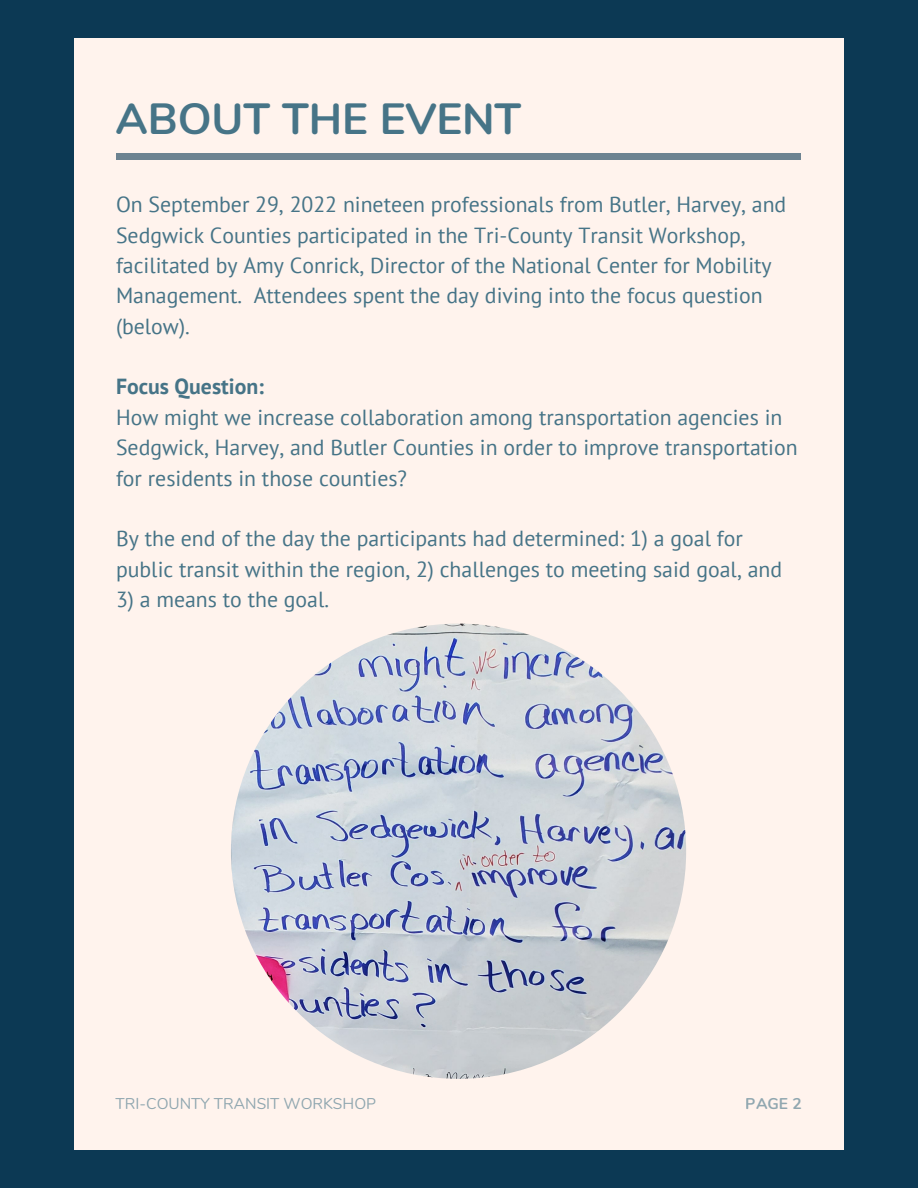
<style>
.page{position:relative;width:918px;height:1188px;background:#0c3954}
.page>*{position:absolute;margin:0;border:0;box-sizing:border-box;transform-origin:0 0}
.t1{font:700 43.65px "Nunito";color:#467487}
.t2{font:21.75px/30.3px "PT Sans";color:#467487}
.t3{font:700 21.75px "PT Sans";color:#467487}
.t4{font:15.6px "Nunito";color:#467487}
.t5{font:700 15.6px "Nunito";color:#467487}
</style>
<div class="page">
<div style="left:75px;top:39px;width:768px;height:1111px;background:#fff3ed"></div>
<div style="left:116px;top:153px;width:685px;height:6px;background:#6d8391"></div>
<img style="left:231px;top:624px;width:455px;height:455px;border-radius:50%">
<h1 class="t1" style="left:116px;top:90px;width:407px">ABOUT THE EVENT</h1>
<p class="t2" style="left:116px;top:189px;width:672px">On September 29, 2022 nineteen professionals from Butler, Harvey, and Sedgwick Counties participated in the Tri-County Transit Workshop, facilitated by Amy Conrick, Director of the National Center for Mobility Management. Attendees spent the day diving into the focus question (below).</p>
<p class="t3" style="left:116px;top:372px;width:150px">Focus Question:</p>
<p class="t2" style="left:116px;top:402px;width:683px">How might we increase collaboration among transportation agencies in<br>Sedgwick, Harvey, and Butler Counties in order to improve transportation for residents in those counties?</p>
<p class="t2" style="left:116px;top:523px;width:668px">By the end of the day the participants had determined: 1) a goal for public transit within the region, 2) challenges to meeting said goal, and</p>
<p class="t2" style="left:116px;top:584px;width:215px">3) a means to the goal.</p>
<p class="t4" style="left:116px;top:1093px;width:262px">TRI-COUNTY TRANSIT WORKSHOP</p>
<p class="t5" style="left:746px;top:1093px;width:57px">PAGE 2</p>
</div>
